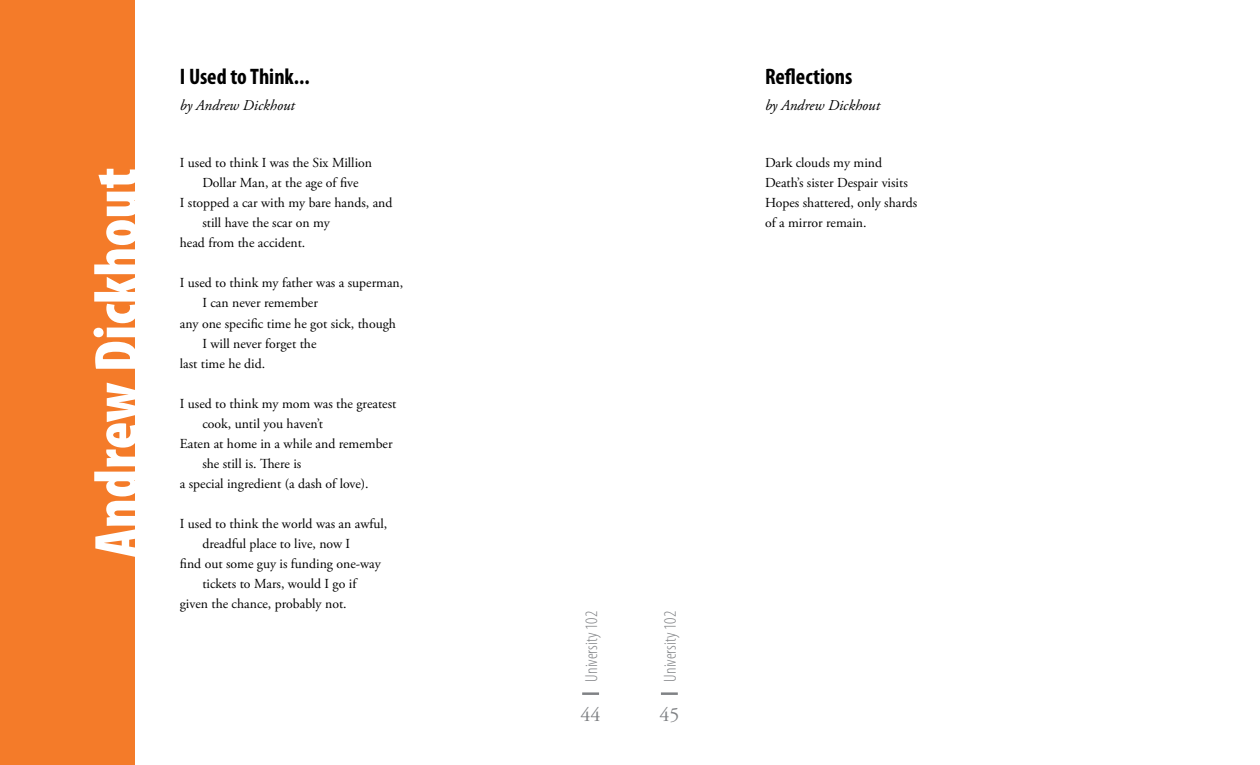
<style>
.page{position:relative;width:1260px;height:765px;background:#fff}
.page>*{position:absolute;margin:0;border:0;box-sizing:border-box;transform-origin:0 0}
.t1{font:900 condensed 62.5px "Myriad Pro";color:#fff}
.t2{font:700 condensed 22.5px "Myriad Pro";color:#000}
.t3{font:20px "Adobe Garamond Pro";color:#808285}
.t4{font:300 condensed 17.5px "Myriad Pro";color:#808285}
.t5{font:italic 15px "Adobe Garamond Pro";color:#000}
.t6{font:13.75px/20px "Adobe Garamond Pro";color:#000}
</style>
<div class="page">
<hr style="left:582px;top:692px;width:17px;height:3px;background:#808285">
<hr style="left:661px;top:692px;width:17px;height:3px;background:#808285">
<div style="left:0;top:0;width:135px;height:765px;background:#f47b29"></div>
<h1 class="t1" style="left:77px;top:558px;width:391px;rotate:-90deg">Andrew Dickhout</h1>
<h2 class="t2" style="left:180px;top:63px;width:131px">I Used to Think...</h2>
<p class="t5" style="left:180px;top:96px;width:117px">by Andrew Dickhout</p>
<p class="t6" style="left:180px;top:154px;width:194px">I used to think I was the Six Million</p>
<p class="t6" style="left:202px;top:174px;width:158px">Dollar Man, at the age of five</p>
<p class="t6" style="left:180px;top:194px;width:214px">I stopped a car with my bare hands, and</p>
<p class="t6" style="left:202px;top:214px;width:129px">still have the scar on my</p>
<p class="t6" style="left:180px;top:234px;width:127px">head from the accident.</p>
<p class="t6" style="left:180px;top:274px;width:225px">I used to think my father was a superman,</p>
<p class="t6" style="left:202px;top:294px;width:117px">I can never remember</p>
<p class="t6" style="left:180px;top:314px;width:218px">any one specific time he got sick, though</p>
<p class="t6" style="left:202px;top:334px;width:116px">I will never forget the</p>
<p class="t6" style="left:180px;top:354px;width:87px">last time he did.</p>
<p class="t6" style="left:180px;top:394px;width:218px">I used to think my mom was the greatest</p>
<p class="t6" style="left:202px;top:414px;width:122px">cook, until you haven’t</p>
<p class="t6" style="left:180px;top:434px;width:214px">Eaten at home in a while and remember</p>
<p class="t6" style="left:202px;top:454px;width:101px">she still is. There is</p>
<p class="t6" style="left:180px;top:474px;width:190px">a special ingredient (a dash of love).</p>
<p class="t6" style="left:180px;top:514px;width:209px">I used to think the world was an awful,</p>
<p class="t6" style="left:202px;top:534px;width:149px">dreadful place to live, now I</p>
<p class="t6" style="left:180px;top:554px;width:203px">find out some guy is funding one-way</p>
<p class="t6" style="left:202px;top:574px;width:156px">tickets to Mars, would I go if</p>
<p class="t6" style="left:180px;top:594px;width:168px">given the chance, probably not.</p>
<h2 class="t2" style="left:765px;top:63px;width:89px">Reflections</h2>
<p class="t5" style="left:765px;top:96px;width:117px">by Andrew Dickhout</p>
<p class="t6" style="left:765px;top:154px;width:154px">Dark clouds my mind<br>Death’s sister Despair visits<br>Hopes shattered, only shards of a mirror remain.</p>
<p class="t4" style="left:581px;top:682px;width:72px;rotate:-90deg">University 102</p>
<p class="t4" style="left:660px;top:682px;width:72px;rotate:-90deg">University 102</p>
<h3 class="t3" style="left:659px;top:702px;width:21px">45</h3>
<h3 class="t3" style="left:581px;top:702px;width:21px">44</h3>
</div>
